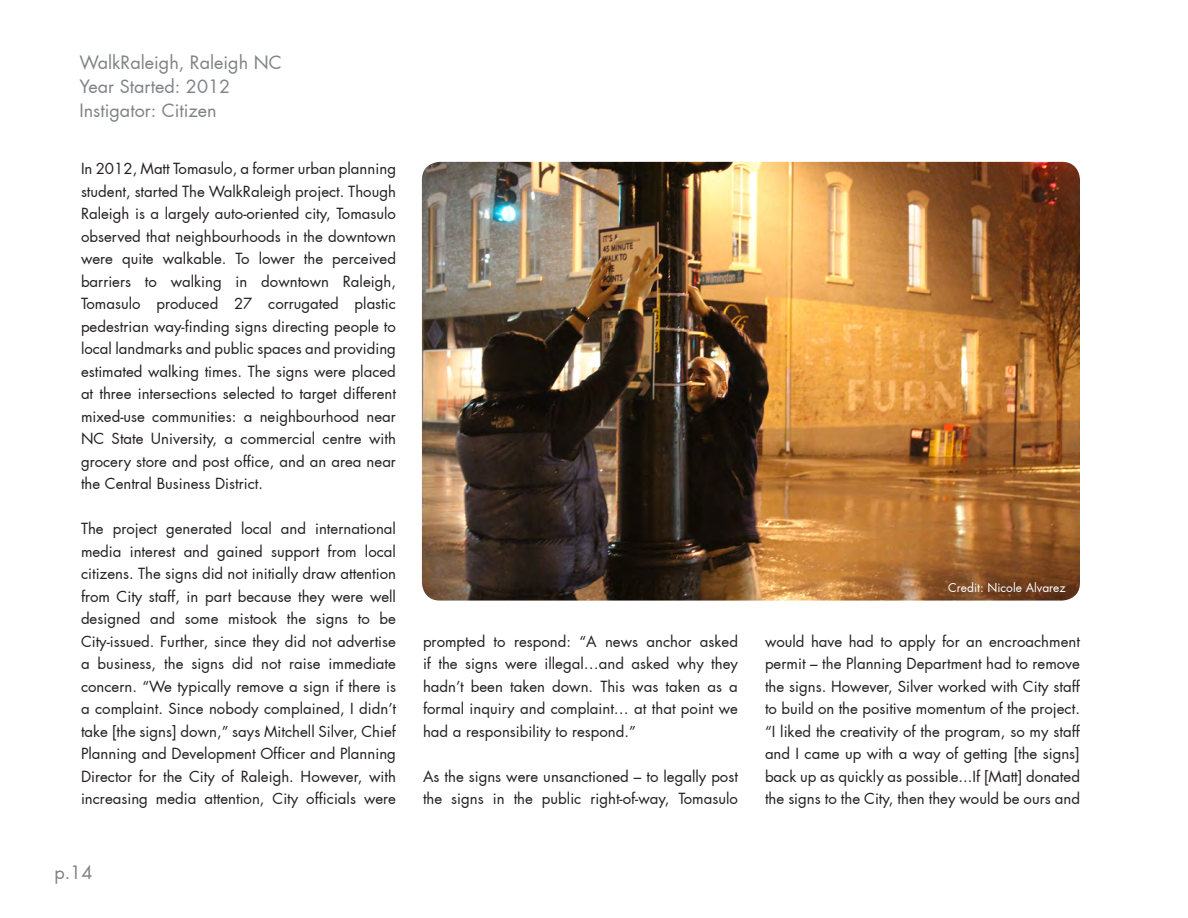
<style>
.page{position:relative;width:1188px;height:918px;background:#fff}
.page>*{position:absolute;margin:0;border:0;box-sizing:border-box;transform-origin:0 0}
.t1{font:18px "Futura";color:#808285}
.t2{font:15px/22.5px "Futura";color:#231f20;text-align:justify}
.t3{font:12px "Futura";color:#fff}
</style>
<div class="page">
<img style="left:422px;top:162px;width:658px;height:439px">
<p class="t1" style="left:80px;top:51px;width:204px">WalkRaleigh, Raleigh NC</p>
<p class="t1" style="left:80px;top:75px;width:152px">Year Started: 2012</p>
<p class="t1" style="left:80px;top:99px;width:139px">Instigator: Citizen</p>
<p class="t2" style="left:81px;top:158px;width:317px">In 2012, Matt Tomasulo, a former urban planning student, started The WalkRaleigh project. Though Raleigh is a largely auto-oriented city, Tomasulo observed that neighbourhoods in the downtown were quite walkable. To lower the perceived barriers to walking in downtown Raleigh, Tomasulo produced 27 corrugated plastic pedestrian way-finding signs directing people to local landmarks and public spaces and providing estimated walking times. The signs were placed at three intersections selected to target different mixed-use communities: a neighbourhood near NC State University, a commercial centre with grocery store and post office, and an area near the Central Business District.</p>
<p class="t2" style="left:81px;top:518px;width:317px">The project generated local and international media interest and gained support from local citizens. The signs did not initially draw attention from City staff, in part because they were well designed and some mistook the signs to be City-issued. Further, since they did not advertise a business, the signs did not raise immediate concern. “We typically remove a sign if there is a complaint. Since nobody complained, I didn’t take [the signs] down,” says Mitchell Silver, Chief Planning and Development Officer and Planning Director for the City of Raleigh. However, with increasing media attention, City officials were</p>
<p class="t1" style="left:54px;top:861px;width:40px">p.14</p>
<p class="t2" style="left:423px;top:630px;width:317px">prompted to respond: “A news anchor asked if the signs were illegal…and asked why they hadn’t been taken down. This was taken as a formal inquiry and complaint… at that point we had a responsibility to respond.”</p>
<p class="t2" style="left:423px;top:765px;width:317px">As the signs were unsanctioned – to legally post the signs in the public right-of-way, Tomasulo</p>
<p class="t3" style="left:948px;top:580px;width:119px">Credit: Nicole Alvarez</p>
<p class="t2" style="left:765px;top:630px;width:317px">would have had to apply for an encroachment permit – the Planning Department had to remove the signs. However, Silver worked with City staff to build on the positive momentum of the project. “I liked the creativity of the program, so my staff and I came up with a way of getting [the signs] back up as quickly as possible...If [Matt] donated the signs to the City, then they would be ours and</p>
</div>
